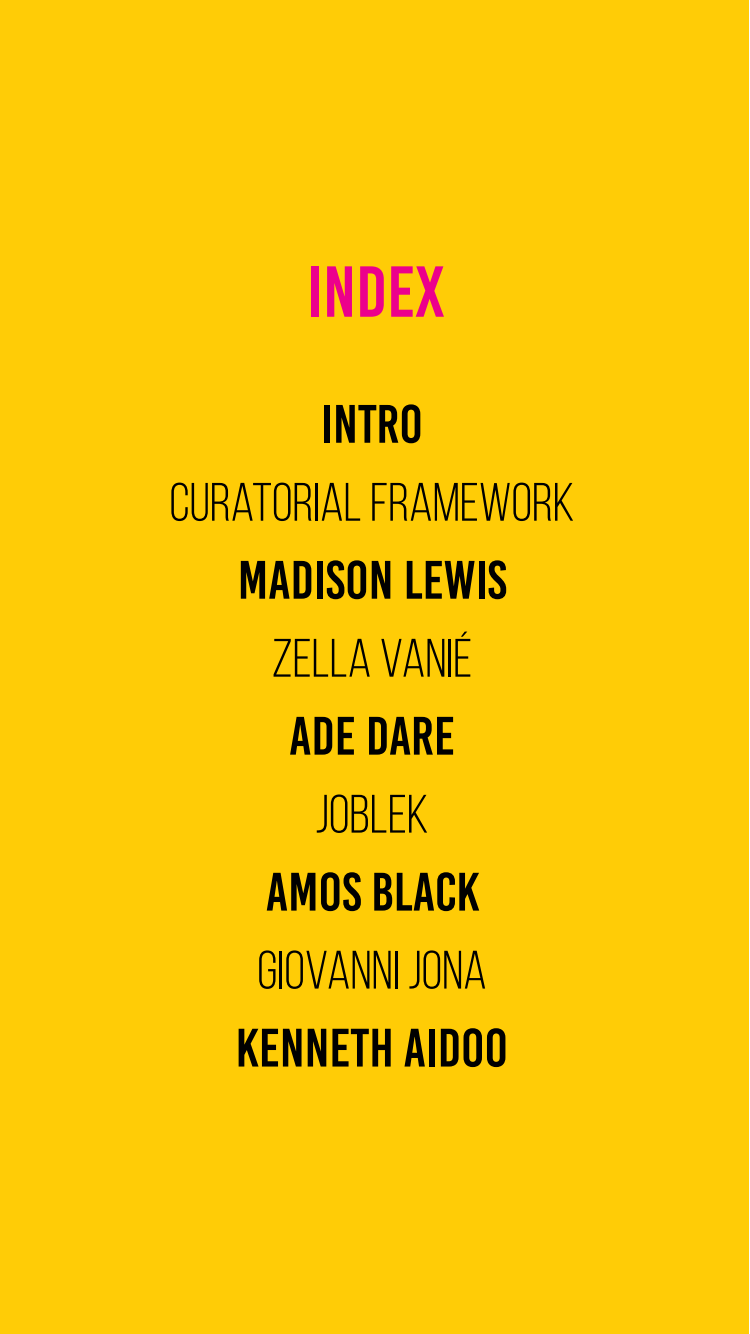
<style>
.page{position:relative;width:750px;height:1334px;background:#ffcc06}
.page>*{position:absolute;margin:0;border:0;box-sizing:border-box;transform-origin:0 0}
.t1{font:72px "Bebas Kai";color:#ec008c}
.t2{font:54px "Bebas Neue";color:#000}
.t3{font:54px "Bebas Kai";color:#000}
</style>
<div class="page">
<h1 class="t1" style="left:307px;top:253px;width:139px">INDEX</h1>
<p class="t3" style="left:321px;top:395px;width:103px">INTRO</p>
<p class="t2" style="left:169px;top:473px;width:407px">CURATORIAL FRAMEWORK</p>
<p class="t3" style="left:238px;top:551px;width:271px">MADISON LEWIS</p>
<p class="t2" style="left:272px;top:629px;width:202px">ZELLA VANIÉ</p>
<p class="t3" style="left:289px;top:707px;width:167px">ADE DARE</p>
<p class="t2" style="left:315px;top:785px;width:115px">JOBLEK</p>
<p class="t3" style="left:266px;top:863px;width:215px">AMOS BLACK</p>
<p class="t2" style="left:257px;top:941px;width:231px">GIOVANNI JONA</p>
<p class="t3" style="left:236px;top:1019px;width:273px">KENNETH AIDOO</p>
</div>
